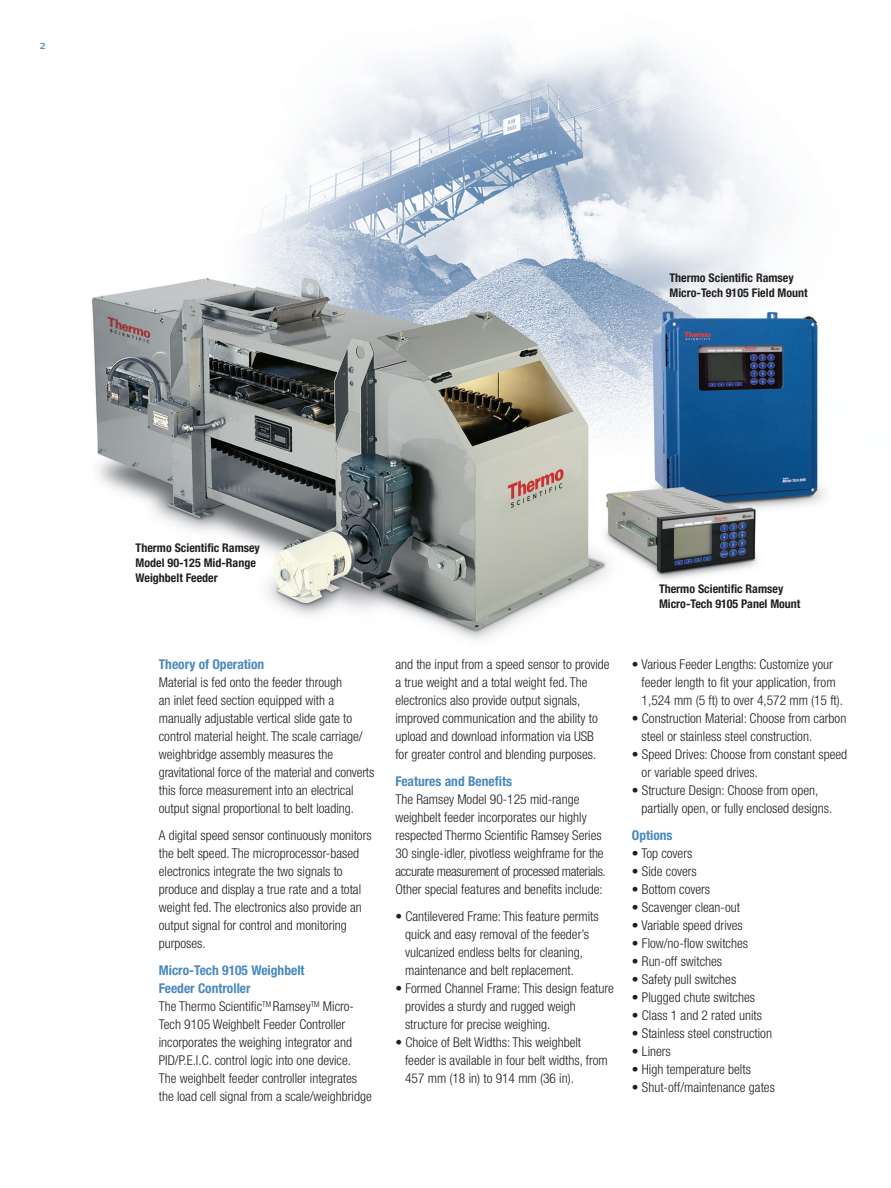
<style>
.page{position:relative;width:891px;height:1188px;background:#fff}
.page>*{position:absolute;margin:0;border:0;box-sizing:border-box;transform-origin:0 0}
.t1{font:300 condensed 13.5px/18px "Helvetica Neue";color:#231f20}
.t2{font:700 condensed 13.5px/18px "Helvetica Neue";color:#4a89be}
.t3{font:700 condensed 12px/15px "Helvetica Neue";color:#231f20}
.Page_Numbers{font:12px "Meta Book Caps";color:#4a89be}
</style>
<div class="page">
<img style="left:92px;top:39px;width:733px;height:601px">
<p class="Page_Numbers" style="left:40px;top:38px;width:8px">2</p>
<p class="t3" style="left:670px;top:271px;width:126px">Thermo Scientific Ramsey</p>
<p class="t3" style="left:670px;top:286px;width:140px">Micro-Tech 9105 Field Mount</p>
<p class="t3" style="left:136px;top:541px;width:126px">Thermo Scientific Ramsey<br>Model 90-125 Mid-Range<br>Weighbelt Feeder</p>
<p class="t2" style="left:159px;top:655px;width:107px">Theory of Operation</p>
<p class="t1" style="left:159px;top:673px;width:217px">Material is fed onto the feeder through<br>an inlet feed section equipped with a manually adjustable vertical slide gate to control material height. The scale carriage/ weighbridge assembly measures the gravitational force of the material and converts this force measurement into an electrical output signal proportional to belt loading.</p>
<p class="t1" style="left:159px;top:826px;width:214px">A digital speed sensor continuously monitors the belt speed. The microprocessor-based electronics integrate the two signals to produce and display a true rate and a total weight fed. The electronics also provide an output signal for control and monitoring purposes.</p>
<p class="t2" style="left:159px;top:961px;width:147px">Micro-Tech 9105 Weighbelt<br>Feeder Controller</p>
<p class="t1" style="left:159px;top:997px;width:215px">The Thermo Scientific<sup>TM</sup> Ramsey<sup>TM</sup> Micro-Tech 9105 Weighbelt Feeder Controller incorporates the weighing integrator and PID/P.E.I.C. control logic into one device.<br>The weighbelt feeder controller integrates the load cell signal from a scale/weighbridge</p>
<p class="t3" style="left:659px;top:582px;width:126px">Thermo Scientific Ramsey</p>
<p class="t3" style="left:659px;top:597px;width:143px">Micro-Tech 9105 Panel Mount</p>
<p class="t1" style="left:395px;top:655px;width:216px">and the input from a speed sensor to provide a true weight and a total weight fed. The electronics also provide output signals, improved communication and the ability to upload and download information via USB for greater control and blending purposes.</p>
<p class="t2" style="left:395px;top:772px;width:118px">Features and Benefits</p>
<p class="t1" style="left:395px;top:790px;width:212px">The Ramsey Model 90-125 mid-range weighbelt feeder incorporates our highly respected Thermo Scientific Ramsey Series 30 single-idler, pivotless weighframe for the accurate measurement of processed materials.<br>Other special features and benefits include:</p>
<p class="t1" style="left:405px;top:907px;width:195px;text-indent:-10px">• Cantilevered Frame: This feature permits quick and easy removal of the feeder’s vulcanized endless belts for cleaning, maintenance and belt replacement.</p>
<p class="t1" style="left:405px;top:979px;width:210px;text-indent:-10px">• Formed Channel Frame: This design feature provides a sturdy and rugged weigh structure for precise weighing.</p>
<p class="t1" style="left:405px;top:1033px;width:204px;text-indent:-10px">• Choice of Belt Widths: This weighbelt feeder is available in four belt widths, from<br>457 mm (18 in) to 914 mm (36 in).</p>
<p class="t1" style="left:642px;top:655px;width:203px;text-indent:-10px">• Various Feeder Lengths: Customize your feeder length to fit your application, from<br>1,524 mm (5 ft) to over 4,572 mm (15 ft).</p>
<p class="t1" style="left:642px;top:709px;width:206px;text-indent:-10px">• Construction Material: Choose from carbon steel or stainless steel construction.</p>
<p class="t1" style="left:642px;top:745px;width:207px;text-indent:-10px">• Speed Drives: Choose from constant speed or variable speed drives.</p>
<p class="t1" style="left:642px;top:781px;width:192px;text-indent:-10px">• Structure Design: Choose from open, partially open, or fully enclosed designs.</p>
<p class="t2" style="left:632px;top:826px;width:42px">Options</p>
<p class="t1" style="left:632px;top:844px;width:62px">• Top covers</p>
<p class="t1" style="left:632px;top:862px;width:66px">• Side covers</p>
<p class="t1" style="left:632px;top:880px;width:80px">• Bottom covers</p>
<p class="t1" style="left:632px;top:898px;width:110px">• Scavenger clean-out</p>
<p class="t1" style="left:632px;top:916px;width:112px">• Variable speed drives</p>
<p class="t1" style="left:632px;top:934px;width:118px">• Flow/no-flow switches</p>
<p class="t1" style="left:632px;top:952px;width:92px">• Run-off switches</p>
<p class="t1" style="left:632px;top:970px;width:106px">• Safety pull switches</p>
<p class="t1" style="left:632px;top:988px;width:125px">• Plugged chute switches</p>
<p class="t1" style="left:632px;top:1006px;width:132px">• Class 1 and 2 rated units</p>
<p class="t1" style="left:632px;top:1024px;width:142px">• Stainless steel construction</p>
<p class="t1" style="left:632px;top:1042px;width:40px">• Liners</p>
<p class="t1" style="left:632px;top:1060px;width:121px">• High temperature belts</p>
<p class="t1" style="left:632px;top:1078px;width:145px">• Shut-off/maintenance gates</p>
</div>
